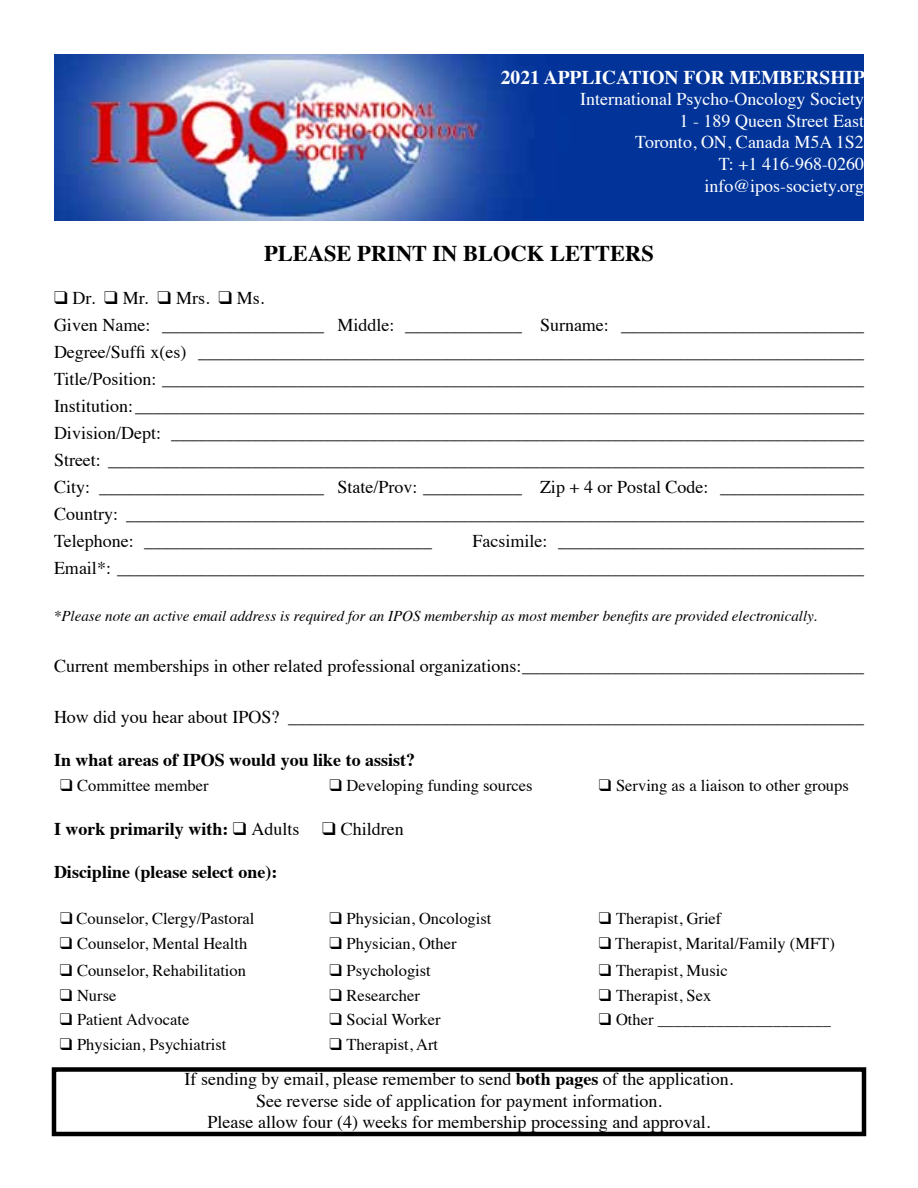
<style>
.page{position:relative;width:918px;height:1188px;background:#fff}
.page>*{position:absolute;margin:0;border:0;box-sizing:border-box;transform-origin:0 0}
.t1{font:700 22.5px "Times";color:#000}
.t2{font:700 19.5px "Times";color:#fff}
.t3{font:18px/27px "Times";color:#000}
.t4{font:18px/21.6px "Times";color:#fff;text-align:right}
.t5{font:700 18px "Times";color:#000}
.t6{font:16.5px "Times";color:#000}
.t7{font:italic 15px "Times";color:#000}
.s1{font-weight:400}
.s2{font-weight:700}
</style>
<div class="page">
<img style="left:54px;top:54px;width:810px;height:166px">
<div style="left:52px;top:1067px;width:814px;height:69px;border:4px solid #000"></div>
<p class="t2" style="left:501px;top:58px;width:366px">2021 APPLICATION FOR MEMBERSHIP</p>
<p class="t4" style="left:580px;top:87px;width:285px">International Psycho-Oncology Society<br>1 - 189 Queen Street East<br>Toronto, ON, Canada M5A 1S2<br>T: +1 416-968-0260 info@ipos-society.org</p>
<p class="t1" style="left:264px;top:232px;width:391px">PLEASE PRINT IN BLOCK LETTERS</p>
<p class="t3" style="left:54px;top:283px;width:811px">❑ Dr. ❑ Mr. ❑ Mrs. ❑ Ms.<br>Given Name: __________________ Middle: _____________ Surname: ___________________________ Degree/Suffi x(es) __________________________________________________________________________ Title/Position: ______________________________________________________________________________ Institution:_________________________________________________________________________________ Division/Dept: _____________________________________________________________________________ Street: ____________________________________________________________________________________ City: _________________________ State/Prov: ___________ Zip + 4 or Postal Code: ________________ Country: __________________________________________________________________________________ Telephone: ________________________________</p>
<p class="t3" style="left:54px;top:526px;width:811px;text-align:right">Facsimile: __________________________________<br>Email*: ___________________________________________________________________________________</p>
<p class="t7" style="left:54px;top:603px;width:764px">*Please note an active email address is required for an IPOS membership as most member benefits are provided electronically.</p>
<p class="t3" style="left:54px;top:651px;width:811px">Current memberships in other related professional organizations:______________________________________</p>
<p class="t3" style="left:54px;top:702px;width:811px">How did you hear about IPOS? ________________________________________________________________</p>
<p class="t5" style="left:54px;top:743px;width:363px">In what areas of IPOS would you like to assist?</p>
<p class="t6" style="left:60px;top:770px;width:150px">❑ Committee member</p>
<p class="t6" style="left:329px;top:770px;width:205px">❑ Developing funding sources</p>
<p class="t6" style="left:599px;top:770px;width:251px">❑ Serving as a liaison to other groups</p>
<p class="t5" style="left:54px;top:812px;width:247px">I work primarily with: ❑ <span class="s1">Adults</span></p>
<p class="t3" style="left:322px;top:814px;width:83px">❑ Children</p>
<p class="t5" style="left:54px;top:855px;width:225px">Discipline (please select one):</p>
<p class="t6" style="left:60px;top:903px;width:196px">❑ Counselor, Clergy/Pastoral</p>
<p class="t6" style="left:329px;top:903px;width:163px">❑ Physician, Oncologist</p>
<p class="t6" style="left:599px;top:903px;width:124px">❑ Therapist, Grief</p>
<p class="t6" style="left:60px;top:928px;width:189px">❑ Counselor, Mental Health</p>
<p class="t6" style="left:329px;top:928px;width:129px">❑ Physician, Other</p>
<p class="t6" style="left:599px;top:928px;width:237px">❑ Therapist, Marital/Family (MFT)</p>
<p class="t6" style="left:60px;top:955px;width:188px">❑ Counselor, Rehabilitation</p>
<p class="t6" style="left:329px;top:955px;width:103px">❑ Psychologist</p>
<p class="t6" style="left:599px;top:955px;width:130px">❑ Therapist, Music</p>
<p class="t6" style="left:60px;top:980px;width:58px">❑ Nurse</p>
<p class="t6" style="left:329px;top:980px;width:92px">❑ Researcher</p>
<p class="t6" style="left:599px;top:980px;width:114px">❑ Therapist, Sex</p>
<p class="t6" style="left:60px;top:1004px;width:131px">❑ Patient Advocate</p>
<p class="t6" style="left:329px;top:1004px;width:113px">❑ Social Worker</p>
<p class="t6" style="left:599px;top:1004px;width:234px">❑ Other _____________________</p>
<p class="t6" style="left:60px;top:1029px;width:168px">❑ Physician, Psychiatrist</p>
<p class="t6" style="left:329px;top:1029px;width:110px">❑ Therapist, Art</p>
<p class="t3" style="left:185px;top:1067px;width:550px;line-height:21.6px;text-align:center">If sending by email, please remember to send <span class="s2">both pages</span> of the application.<br>See reverse side of application for payment information.<br>Please allow four (4) weeks for membership processing and approval.</p>
</div>
